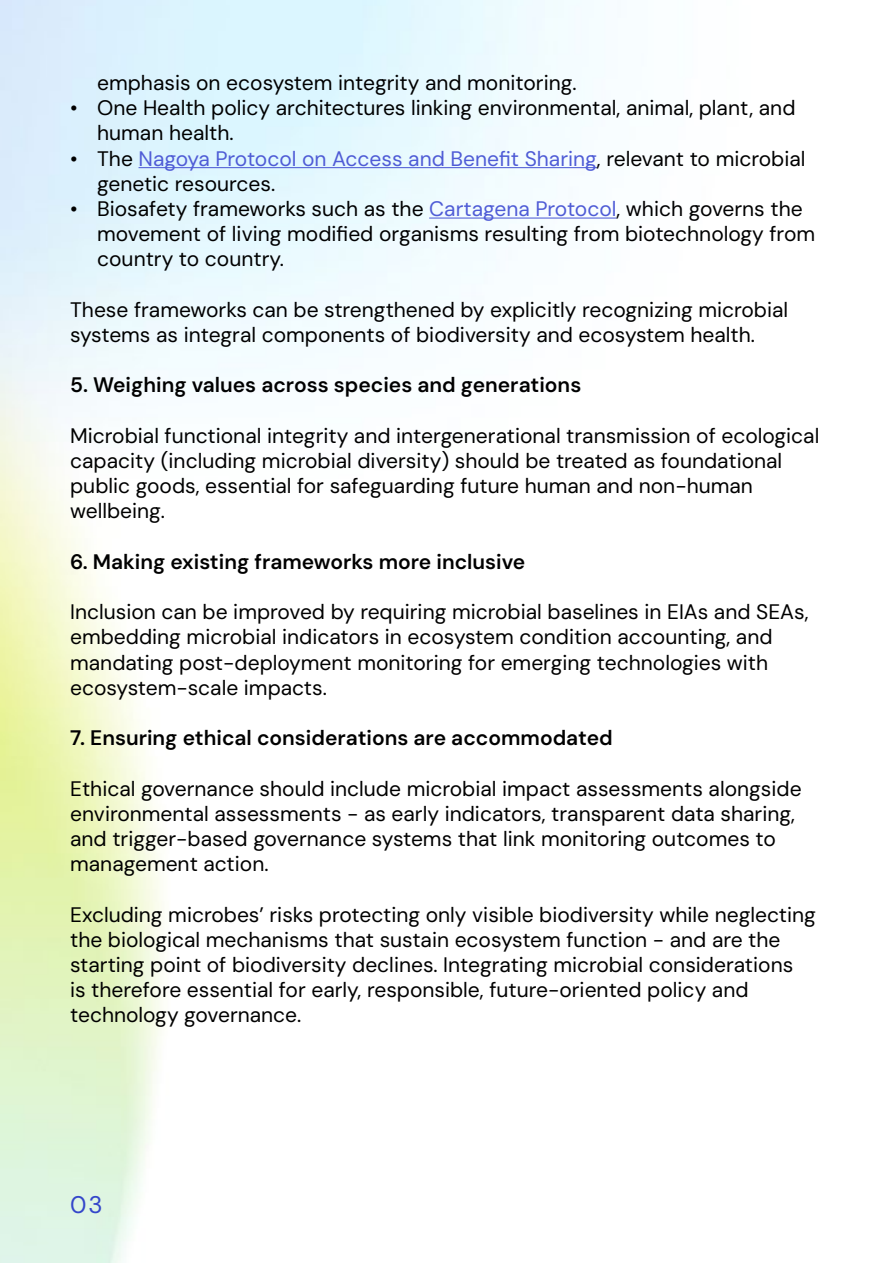
<style>
.page{position:relative;width:893px;height:1263px;background:#fff}
.page>*{position:absolute;margin:0;border:0;box-sizing:border-box;transform-origin:0 0}
.t1{font:24px "DM Sans";color:#3446ca}
.t2{font:21px/25.2px "DM Sans";color:#000}
.t3{font:600 21px "DM Sans";color:#000}
.s1{color:#4f5cd6}
</style>
<div class="page">
<hr style="left:139px;top:167px;width:458px;height:1px;background:#4f5cd6">
<hr style="left:429px;top:218px;width:188px;height:1px;background:#4f5cd6">
<p class="t2" style="left:97px;top:70px;width:481px">emphasis on ecosystem integrity and monitoring.</p>
<p class="t2" style="left:97px;top:95px;width:700px;text-indent:-27px">• One Health policy architectures linking environmental, animal, plant, and human health.</p>
<p class="t2" style="left:97px;top:146px;width:710px;text-indent:-27px">• The <span class="s1">Nagoya Protocol on Access and Benefit Sharing</span>, relevant to microbial genetic resources.</p>
<p class="t2" style="left:97px;top:196px;width:719px;text-indent:-27px">• Biosafety frameworks such as the <span class="s1">Cartagena Protocol</span>, which governs the movement of living modified organisms resulting from biotechnology from country to country.</p>
<p class="t2" style="left:70px;top:297px;width:720px">These frameworks can be strengthened by explicitly recognizing microbial systems as integral components of biodiversity and ecosystem health.</p>
<p class="t3" style="left:70px;top:372px;width:513px">5. Weighing values across species and generations</p>
<p class="t2" style="left:70px;top:423px;width:751px">Microbial functional integrity and intergenerational transmission of ecological capacity (including microbial diversity) should be treated as foundational public goods, essential for safeguarding future human and non-human wellbeing.</p>
<p class="t3" style="left:70px;top:548px;width:457px">6. Making existing frameworks more inclusive</p>
<p class="t2" style="left:70px;top:599px;width:740px">Inclusion can be improved by requiring microbial baselines in EIAs and SEAs, embedding microbial indicators in ecosystem condition accounting, and mandating post-deployment monitoring for emerging technologies with ecosystem-scale impacts.</p>
<p class="t3" style="left:70px;top:725px;width:544px">7. Ensuring ethical considerations are accommodated</p>
<p class="t2" style="left:70px;top:776px;width:733px">Ethical governance should include microbial impact assessments alongside environmental assessments - as early indicators, transparent data sharing, and trigger-based governance systems that link monitoring outcomes to management action.</p>
<p class="t2" style="left:70px;top:902px;width:747px">Excluding microbes’ risks protecting only visible biodiversity while neglecting the biological mechanisms that sustain ecosystem function - and are the starting point of biodiversity declines. Integrating microbial considerations<br>is therefore essential for early, responsible, future-oriented policy and technology governance.</p>
<p class="t1" style="left:70px;top:1190px;width:34px">03</p>
</div>
